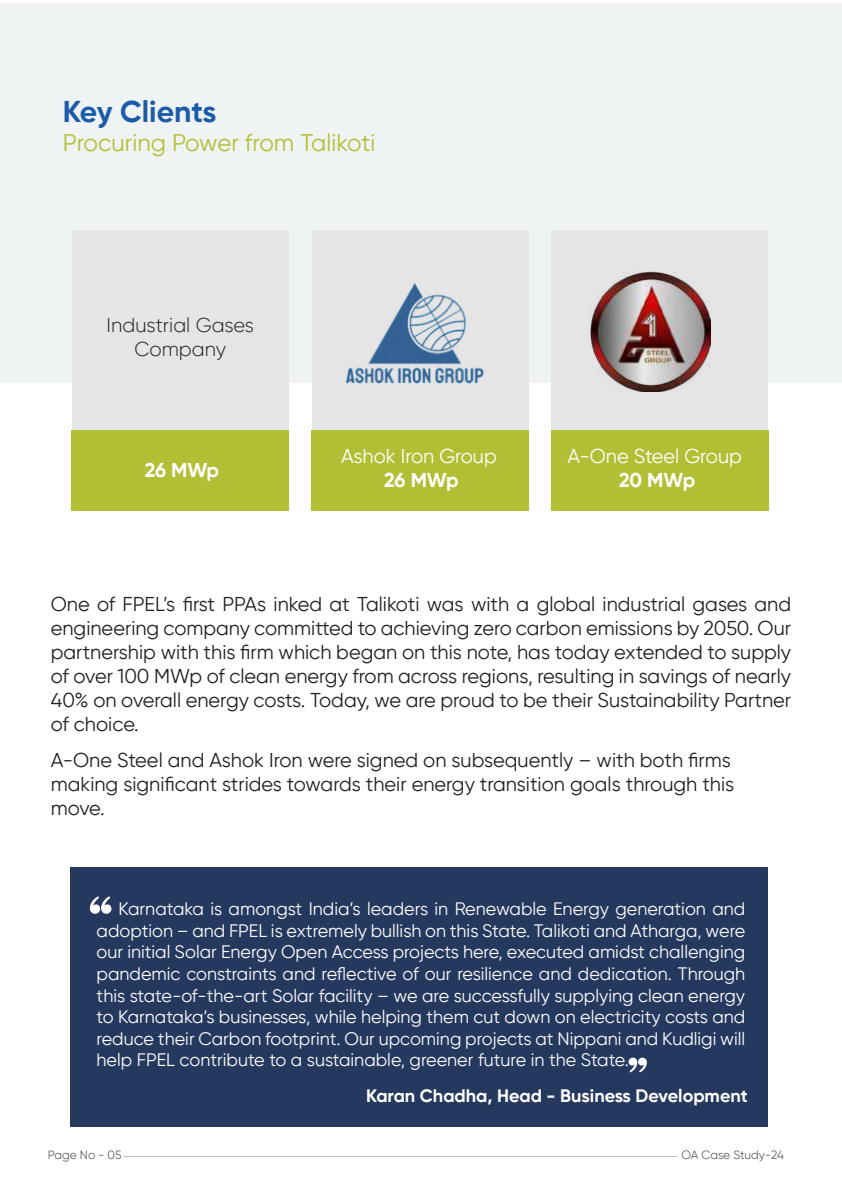
<style>
.page{position:relative;width:842px;height:1191px;background:#fff}
.page>*{position:absolute;margin:0;border:0;box-sizing:border-box;transform-origin:0 0}
.t1{font:700 30px "Gilroy";color:#1a5baa}
.t2{font:24px "Gilroy";color:#b2bf35}
.t3{font:20px/24px "Gilroy";color:#231f20;text-align:justify}
.t4{font:20px "Gilroy";color:#fff}
.t5{font:300 20px/24px "Gilroy";color:#231f20;text-align:center}
.t6{font:700 20px "Gilroy";letter-spacing:-.015em;color:#fff}
.t7{font:18px/21.6px "Gilroy";color:#fff;text-align:justify}
.t8{font:700 18px "Gilroy";color:#fff}
.t9{font:12px "Gilroy";color:#606161}
</style>
<div class="page">
<div style="left:0;top:4px;width:841px;height:379px;background:#f0f3f3"></div>
<div style="left:312px;top:230px;width:216px;height:200px;background:#e5e5e5"></div>
<div style="left:73px;top:230px;width:215px;height:200px;background:#e5e5e5"></div>
<div style="left:551px;top:230px;width:216px;height:200px;background:#e5e5e5"></div>
<div style="left:70px;top:867px;width:697px;height:260px;background:#25385e"></div>
<div style="left:71px;top:430px;width:217px;height:80px;background:#b2bf35"></div>
<div style="left:311px;top:430px;width:218px;height:80px;background:#b2bf35"></div>
<div style="left:551px;top:430px;width:217px;height:80px;background:#b2bf35"></div>
<img style="left:589px;top:271px;width:121px;height:121px">
<img style="left:346px;top:283px;width:138px;height:101px">
<svg style="left:90px;top:896px;width:21px;height:17px"></svg>
<svg style="left:628px;top:1057px;width:18px;height:15px"></svg>
<hr style="left:123px;top:1156px;width:553px;height:1px;background:#bcbdc0">
<h1 class="t1" style="left:63px;top:98px;width:155px">Key Clients</h1>
<h2 class="t2" style="left:63px;top:128px;width:314px">Procuring Power from Talikoti</h2>
<p class="t5" style="left:106px;top:315px;width:149px">Industrial Gases<br>Company</p>
<p class="t6" style="left:145px;top:460px;width:76px">26 MWp</p>
<p class="t4" style="left:341px;top:443px;width:157px">Ashok Iron Group</p>
<p class="t6" style="left:384px;top:470px;width:76px">26 MWp</p>
<p class="t4" style="left:567px;top:443px;width:176px">A-One Steel Group</p>
<p class="t6" style="left:618px;top:470px;width:78px">20 MWp</p>
<p class="t3" style="left:51px;top:592px;width:741px">One of FPEL’s first PPAs inked at Talikoti was with a global industrial gases and engineering company committed to achieving zero carbon emissions by 2050. Our partnership with this firm which began on this note, has today extended to supply of over 100 MWp of clean energy from across regions, resulting in savings of nearly 40% on overall energy costs. Today, we are proud to be their Sustainability Partner of choice.</p>
<p class="t3" style="left:51px;top:748px;width:684px;text-align:left">A-One Steel and Ashok Iron were signed on subsequently – with both firms making significant strides towards their energy transition goals through this move.</p>
<p class="t7" style="left:96px;top:898px;width:650px;text-indent:22px">Karnataka is amongst India’s leaders in Renewable Energy generation and adoption – and FPEL is extremely bullish on this State. Talikoti and Atharga, were our initial Solar Energy Open Access projects here, executed amidst challenging pandemic constraints and reflective of our resilience and dedication. Through this state-of-the-art Solar facility – we are successfully supplying clean energy to Karnataka’s businesses, while helping them cut down on electricity costs and reduce their Carbon footprint. Our upcoming projects at Nippani and Kudligi will help FPEL contribute to a sustainable, greener future in the State.</p>
<p class="t8" style="left:366px;top:1087px;width:383px">Karan Chadha, Head - Business Development</p>
<p class="t9" style="left:48px;top:1147px;width:75px">Page No - 05</p>
<p class="t9" style="left:681px;top:1147px;width:104px">OA Case Study-24</p>
</div>
